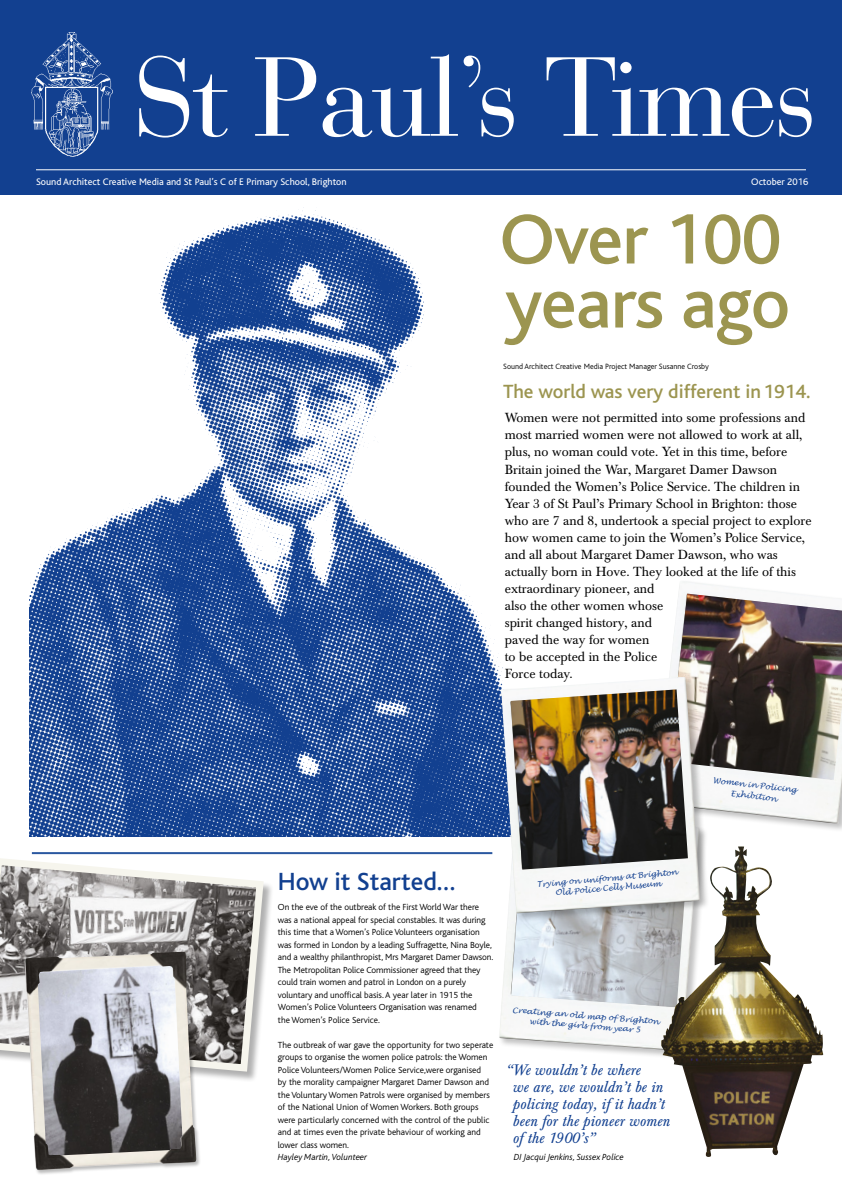
<style>
.page{position:relative;width:842px;height:1191px;background:#fff}
.page>*{position:absolute;margin:0;border:0;box-sizing:border-box;transform-origin:0 0}
.t1{font:111.4px "Bauer Bodoni";letter-spacing:-.03em;color:#fff}
.t2{font:500 74px/64px "Bliss";letter-spacing:-.01em;color:#9c9550}
.t3{font:500 26px "Bliss";color:#124090}
.t4{font:500 20px "Bliss";color:#9c9550}
.t5{font:italic 15px/17px "Baskerville BE";letter-spacing:.005em;color:#124090}
.t6{font:13px/17px "Baskerville BE";color:#000}
.t7{font:10px "Bliss";color:#fff}
.t8{font:300 9.2px/12.5px "Bliss";letter-spacing:-.005em;color:#000}
.t9{font:italic 300 9.2px "Bliss";color:#000}
.t10{font:300 8px "Bliss";color:#000}
.t11{font:italic 7.8px/9.9px "Lucida Handwriting";color:#124090;text-align:center}
</style>
<div class="page">
<div style="left:0;top:0;width:842px;height:194px;background:#124090"></div>
<hr style="left:36px;top:169px;width:770px;height:1px;background:#fff">
<img style="left:30px;top:207px;width:473px;height:629px">
<hr style="left:32px;top:852px;width:460px;height:2px;background:#2a57a0">
<div style="left:0;top:858px;width:274px;height:224px;background:#000;opacity:.31"></div>
<svg style="left:0;top:854px;width:267px;height:221px"></svg>
<div style="left:654px;top:579px;width:188px;height:254px;background:#000;opacity:.25"></div>
<img style="left:655px;top:580px;width:187px;height:243px">
<img style="left:669px;top:593px;width:173px;height:187px">
<div style="left:498px;top:813px;width:211px;height:247px;background:#000;opacity:.25"></div>
<img style="left:499px;top:814px;width:162px;height:237px">
<img style="left:511px;top:922px;width:150px;height:85px">
<div style="left:500px;top:676px;width:209px;height:246px;background:#000;opacity:.25"></div>
<img style="left:501px;top:677px;width:199px;height:236px">
<img style="left:511px;top:689px;width:177px;height:180px">
<img style="left:31px;top:33px;width:82px;height:124px">
<div style="left:14px;top:944px;width:187px;height:234px;background:#000;opacity:.27"></div>
<img style="left:25px;top:952px;width:171px;height:218px">
<img style="left:38px;top:965px;width:144px;height:190px">
<img style="left:661px;top:846px;width:162px;height:311px">
<svg style="left:745px;top:868px;width:25px;height:32px"></svg>
<h1 class="t1" style="left:133px;top:31px;width:685px">St Paul’s Times</h1>
<p class="t7" style="left:36px;top:176px;width:312px">Sound Architect Creative Media and St Paul’s C of E Primary School, Brighton</p>
<p class="t7" style="left:751px;top:176px;width:58px">October 2016</p>
<h2 class="t2" style="left:500px;top:209px;width:292px">Over 100 years ago</h2>
<p class="t10" style="left:503px;top:362px;width:207px">Sound Architect Creative Media Project Manager Susanne Crosby</p>
<h3 class="t4" style="left:503px;top:381px;width:309px">The world was very different in 1914.</h3>
<p class="t6" style="left:505px;top:410px;width:308px">Women were not permitted into some professions and most married women were not allowed to work at all, plus, no woman could vote. Yet in this time, before Britain joined the War, Margaret Damer Dawson founded the Women’s Police Service. The children in Year 3 of St Paul’s Primary School in Brighton: those who are 7 and 8, undertook a special project to explore how women came to join the Women’s Police Service, and all about Margaret Damer Dawson, who was actually born in Hove. They looked at the life of this extraordinary pioneer, and<br>also the other women whose<br>spirit changed history, and<br>paved the way for women<br>to be accepted in the Police<br>Force today.</p>
<h3 class="t3" style="left:278px;top:868px;width:179px">How it Started…</h3>
<p class="t8" style="left:278px;top:901px;width:217px">On the eve of the outbreak of the First World War there was a national appeal for special constables. It was during this time that a Women’s Police Volunteers organisation was formed in London by a leading Suffragette, Nina Boyle, and a wealthy philanthropist, Mrs Margaret Damer Dawson.<br>The Metropolitan Police Commissioner agreed that they could train women and patrol in London on a purely voluntary and unoffical basis. A year later in 1915 the Women’s Police Volunteers Organisation was renamed<br>the Women’s Police Service.</p>
<p class="t8" style="left:278px;top:1038px;width:217px">The outbreak of war gave the opportunity for two seperate groups to organise the women police patrols: the Women Police Volunteers/Women Police Service,were organised<br>by the morality campaigner Margaret Damer Dawson and the Voluntary Women Patrols were organised by members of the National Union of Women Workers. Both groups were particularly concerned with the control of the public and at times even the private behaviour of working and lower class women.</p>
<p class="t9" style="left:278px;top:1152px;width:91px">Hayley Martin, Volunteer</p>
<p class="t11" style="left:536px;top:879px;width:142px;rotate:-5deg">Trying on uniforms at Brighton<br>Old Police Cells Museum</p>
<p class="t11" style="left:513px;top:1006px;width:148px;rotate:4deg">Creating an old map of Brighton with the girls from year 5</p>
<h3 class="t5" style="left:512px;top:1062px;width:159px;text-indent:-7px">“We wouldn’t be where<br>we are, we wouldn’t be in policing today, if it hadn’t been for the pioneer women of the 1900’s”</h3>
<p class="t9" style="left:514px;top:1152px;width:111px">DI Jacqui Jenkins, Sussex Police</p>
<p class="t11" style="left:714px;top:774px;width:86px;line-height:11px;rotate:7deg">Women in Policing<br>Exhibition</p>
</div>
